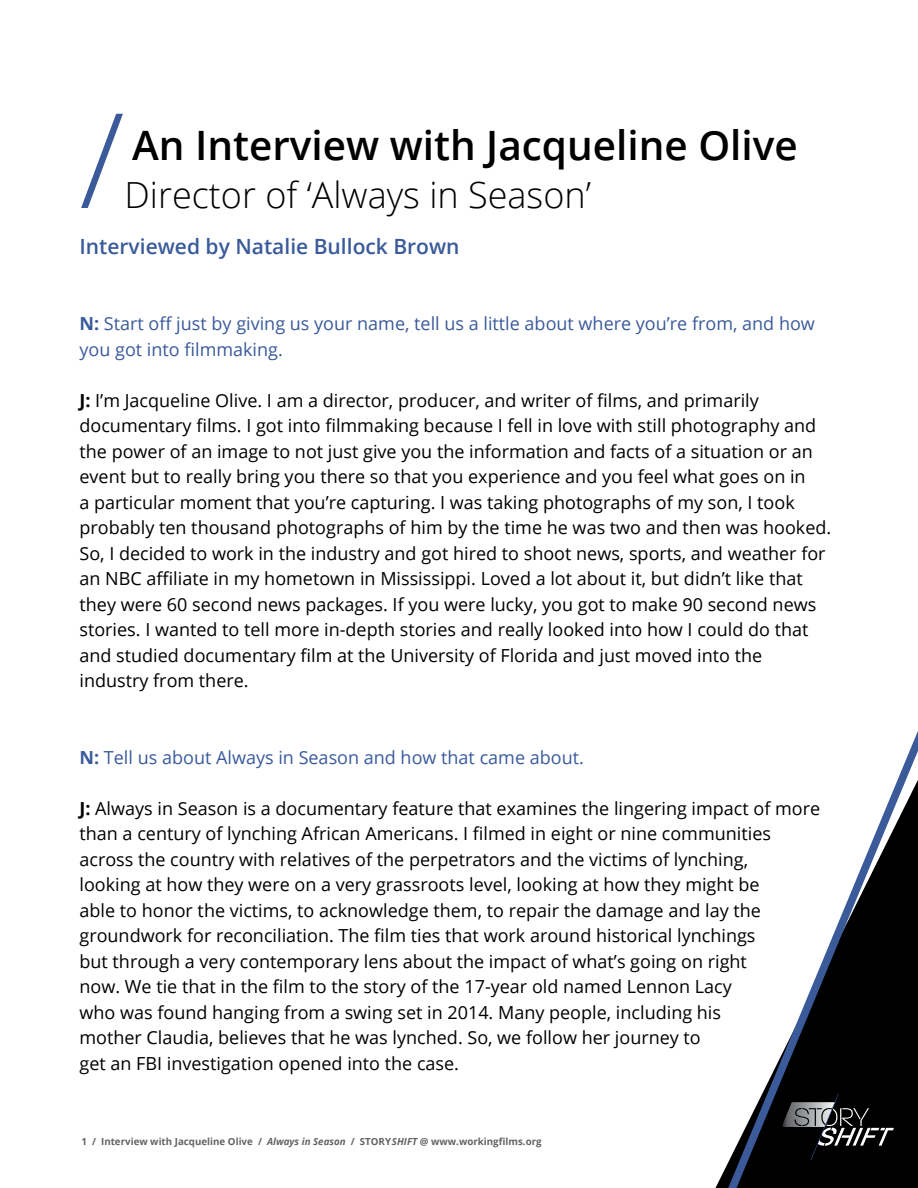
<style>
.page{position:relative;width:918px;height:1188px;background:#fff}
.page>*{position:absolute;margin:0;border:0;box-sizing:border-box;transform-origin:0 0}
.t1{font:300 132px "Open Sans";color:#3a5a9a}
.t2{font:600 40.5px "Open Sans";color:#000}
.t3{font:300 36px "Open Sans";color:#000}
.t4{font:600 21px "Open Sans";color:#3a5a9a}
.t5{font:18px/25.5px "Open Sans";color:#000}
.t6{font:18px/25.5px "Open Sans";color:#3a5a9a}
.t7{font:700 9.75px "Open Sans";color:#636466}
.s1{font-weight:700}
.s2{font-style:italic}
</style>
<div class="page">
<svg style="left:723px;top:731px;width:195px;height:457px"></svg>
<h1 class="t1" style="left:80px;top:70px;width:47px">/</h1>
<h2 class="t2" style="left:132px;top:118px;width:667px">An Interview with Jacqueline Olive</h2>
<h3 class="t3" style="left:124px;top:170px;width:468px">Director of ‘Always in Season’</h3>
<p class="t4" style="left:80px;top:232px;width:382px">Interviewed by Natalie Bullock Brown</p>
<p class="t6" style="left:80px;top:310px;width:737px"><span class="s1">N:</span> Start off just by giving us your name, tell us a little about where you’re from, and how you got into filmmaking.</p>
<p class="t5" style="left:80px;top:387px;width:753px"><span class="s1">J:</span> I’m Jacqueline Olive. I am a director, producer, and writer of films, and primarily documentary films. I got into filmmaking because I fell in love with still photography and the power of an image to not just give you the information and facts of a situation or an event but to really bring you there so that you experience and you feel what goes on in<br>a particular moment that you’re capturing. I was taking photographs of my son, I took probably ten thousand photographs of him by the time he was two and then was hooked.<br>So, I decided to work in the industry and got hired to shoot news, sports, and weather for an NBC affiliate in my hometown in Mississippi. Loved a lot about it, but didn’t like that they were 60 second news packages. If you were lucky, you got to make 90 second news stories. I wanted to tell more in-depth stories and really looked into how I could do that and studied documentary film at the University of Florida and just moved into the industry from there.</p>
<p class="t6" style="left:80px;top:744px;width:506px"><span class="s1">N:</span> Tell us about Always in Season and how that came about.</p>
<p class="t5" style="left:80px;top:795px;width:742px"><span class="s1">J:</span> Always in Season is a documentary feature that examines the lingering impact of more than a century of lynching African Americans. I filmed in eight or nine communities across the country with relatives of the perpetrators and the victims of lynching,<br>looking at how they were on a very grassroots level, looking at how they might be<br>able to honor the victims, to acknowledge them, to repair the damage and lay the groundwork for reconciliation. The film ties that work around historical lynchings<br>but through a very contemporary lens about the impact of what’s going on right<br>now. We tie that in the film to the story of the 17-year old named Lennon Lacy<br>who was found hanging from a swing set in 2014. Many people, including his<br>mother Claudia, believes that he was lynched. So, we follow her journey to<br>get an FBI investigation opened into the case.</p>
<p class="t7" style="left:81px;top:1135px;width:462px">1 / Interview with Jacqueline Olive / <span class="s2">Always in Season</span> / STORY<span class="s2">SHIFT</span> @ www.workingfilms.org</p>
</div>
